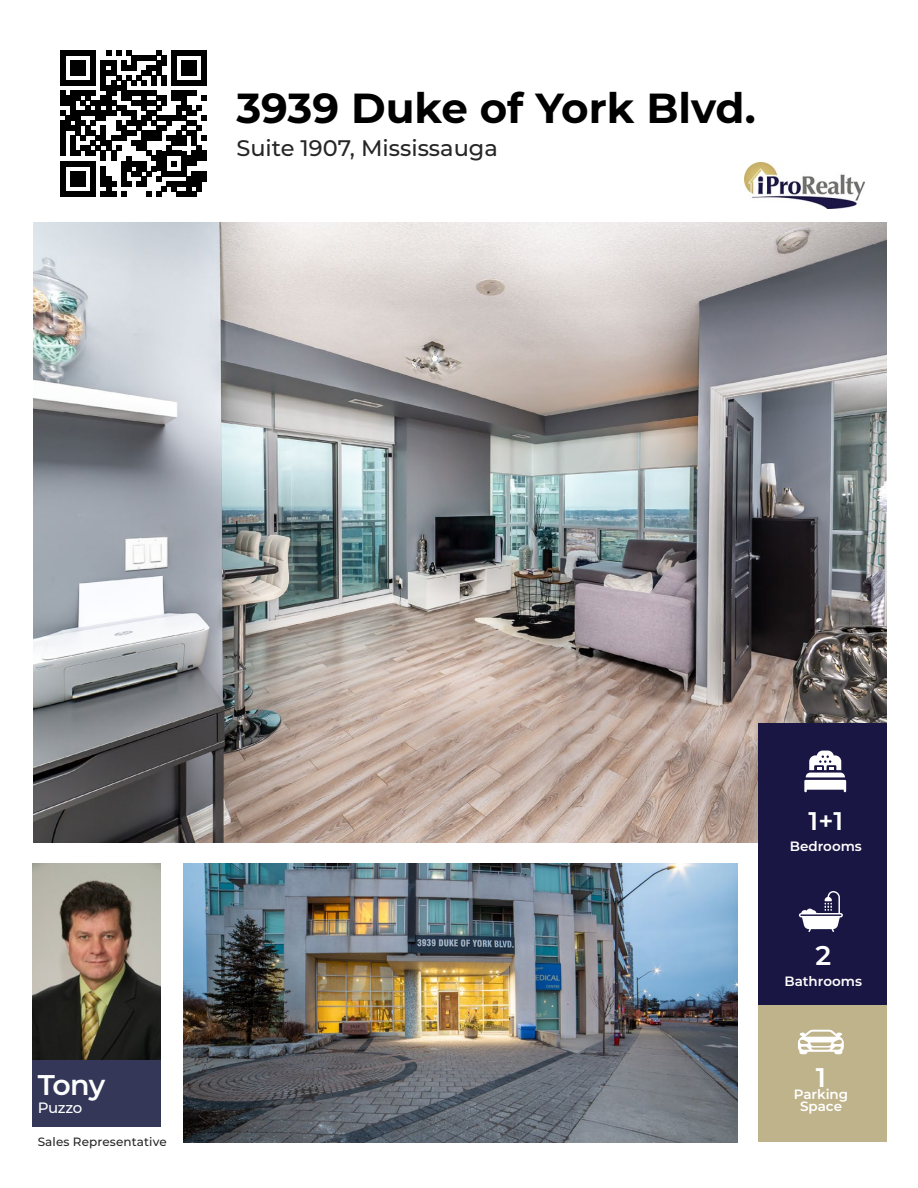
<style>
.page{position:relative;width:918px;height:1188px;background:#fff}
.page>*{position:absolute;margin:0;border:0;box-sizing:border-box;transform-origin:0 0}
.t1{font:700 42px "Montserrat";color:#000}
.t2{font:600 28.5px "Montserrat";color:#fcfefe}
.t3{font:600 27px "Montserrat";color:#fff}
.t4{font:600 25.5px "Montserrat";color:#fff}
.t5{font:500 22.5px "Montserrat";color:#262626}
.t6{font:500 15px "Montserrat";letter-spacing:-.025em;color:#fcfefe}
.t7{font:600 13.5px/12px "Montserrat";color:#fff;text-align:center}
.t8{font:500 12px "Montserrat";letter-spacing:.01em;color:#262626}
</style>
<div class="page">
<img style="left:33px;top:222px;width:854px;height:620px">
<svg style="left:816px;top:618px;width:6px;height:5px"></svg>
<svg style="left:61px;top:50px;width:146px;height:146px"></svg>
<div style="left:202px;top:151px;width:5px;height:10px;background:#000"></div>
<div style="left:202px;top:171px;width:5px;height:10px;background:#000"></div>
<img style="left:183px;top:863px;width:554px;height:280px">
<div style="left:758px;top:724px;width:128px;height:418px;background:#1a1644"></div>
<div style="left:758px;top:1005px;width:128px;height:137px;background:#bfb38b"></div>
<svg style="left:804px;top:751px;width:42px;height:41px"></svg>
<svg style="left:799px;top:891px;width:44px;height:41px"></svg>
<svg style="left:798px;top:1030px;width:46px;height:24px"></svg>
<img style="left:32px;top:863px;width:129px;height:212px">
<div style="left:33px;top:1060px;width:128px;height:67px;background:#353759"></div>
<img style="left:745px;top:162px;width:120px;height:46px">
<h1 class="t1" style="left:236px;top:77px;width:521px">3939 Duke of York Blvd.</h1>
<h3 class="t5" style="left:236px;top:132px;width:263px">Suite 1907, Mississauga</h3>
<h2 class="t2" style="left:38px;top:1064px;width:69px">Tony</h2>
<p class="t6" style="left:38px;top:1097px;width:46px">Puzzo</p>
<p class="t8" style="left:38px;top:1133px;width:131px">Sales Representative</p>
<h3 class="t4" style="left:809px;top:803px;width:36px">1+1</h3>
<p class="t7" style="left:790px;top:840px;width:74px">Bedrooms</p>
<h3 class="t3" style="left:815px;top:936px;width:17px">2</h3>
<p class="t7" style="left:784px;top:975px;width:79px">Bathrooms</p>
<h3 class="t3" style="left:816px;top:1058px;width:12px">1</h3>
<p class="t7" style="left:794px;top:1087px;width:56px">Parking<br>Space</p>
</div>
